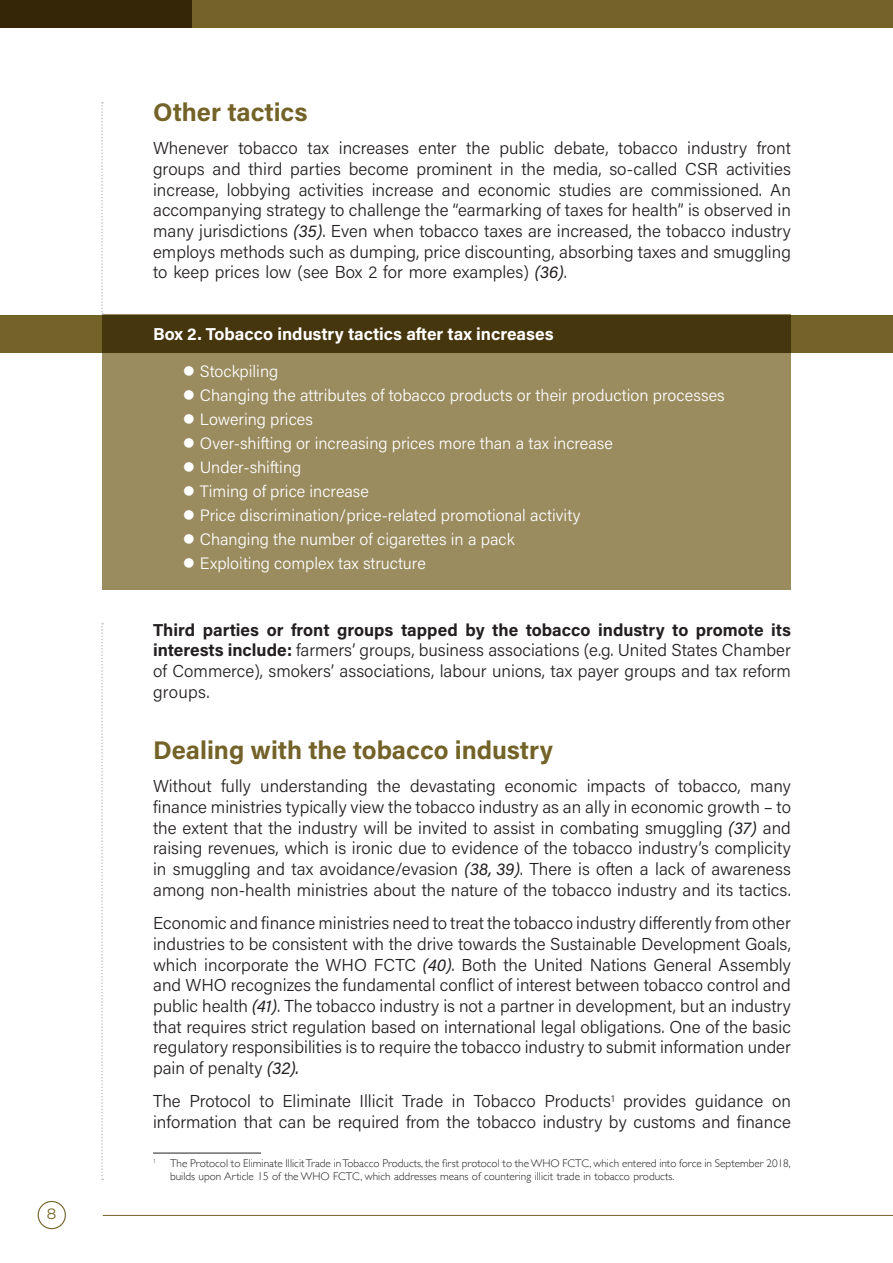
<style>
.page{position:relative;width:893px;height:1263px;background:#fff}
.page>*{position:absolute;margin:0;border:0;box-sizing:border-box;transform-origin:0 0}
.t1{font:700 25.5px "Acumin Pro";color:#746328}
.Body{font:300 17.25px/20.7px "Acumin Pro";color:#231f20;text-align:justify}
.Box_H1{font:700 17.25px "Acumin Pro";color:#fff}
.t2{font:300 16.5px "Acumin Pro";color:#fff}
.t3{font:15px "Montserrat";color:#746328}
.Footnote{font:300 11.25px/13.5px "Gill Sans";color:#231f20}
.s1{font-weight:400;font-style:italic}
.s2{font-weight:700}
</style>
<div class="page">
<div style="left:102px;top:315px;width:689px;height:275px;background:#9a8c5f"></div>
<svg style="left:0;top:315px;width:893px;height:37px;background:#504013"></svg>
<hr style="left:153px;top:1153px;width:108px;height:1px;background:#231f20">
<div style="left:0;top:0;width:893px;height:28px;background:#746328"></div>
<div style="left:0;top:0;width:192px;height:28px;background:#342606"></div>
<svg style="left:101px;top:102px;width:2px;height:213px"></svg>
<svg style="left:101px;top:623px;width:2px;height:557px"></svg>
<div style="left:38px;top:1201px;width:28px;height:28px;border:1px solid #746328;border-radius:50%"></div>
<hr style="left:103px;top:1215px;width:790px;height:1px;background:#746328">
<p class="t3" style="left:47px;top:1203px;width:11px">8</p>
<h1 class="t1" style="left:153px;top:94px;width:156px">Other tactics</h1>
<p class="Body" style="left:153px;top:137px;width:639px">Whenever tobacco tax increases enter the public debate, tobacco industry front groups and third parties become prominent in the media, so-called CSR activities increase, lobbying activities increase and economic studies are commissioned. An accompanying strategy to challenge the “earmarking of taxes for health” is observed in many jurisdictions <span class="s1">(35)</span>. Even when tobacco taxes are increased, the tobacco industry employs methods such as dumping, price discounting, absorbing taxes and smuggling to keep prices low (see Box 2 for more examples) <span class="s1">(36)</span>.</p>
<p class="Box_H1" style="left:153px;top:322px;width:402px">Box 2. Tobacco industry tactics after tax increases</p>
<p class="t2" style="left:183px;top:360px;width:97px">● Stockpiling</p>
<p class="t2" style="left:183px;top:384px;width:543px">● Changing the attributes of tobacco products or their production processes</p>
<p class="t2" style="left:183px;top:408px;width:132px">● Lowering prices</p>
<p class="t2" style="left:183px;top:432px;width:431px">● Over-shifting or increasing prices more than a tax increase</p>
<p class="t2" style="left:183px;top:456px;width:120px">● Under-shifting</p>
<p class="t2" style="left:183px;top:480px;width:188px">● Timing of price increase</p>
<p class="t2" style="left:183px;top:504px;width:399px">● Price discrimination/price-related promotional activity</p>
<p class="t2" style="left:183px;top:528px;width:333px">● Changing the number of cigarettes in a pack</p>
<p class="t2" style="left:183px;top:552px;width:244px">● Exploiting complex tax structure</p>
<p class="Body" style="left:153px;top:619px;width:639px"><span class="s2">Third parties or front groups tapped by the tobacco industry to promote its interests include:</span> farmers’ groups, business associations (e.g. United States Chamber of Commerce), smokers’ associations, labour unions, tax payer groups and tax reform groups.</p>
<h1 class="t1" style="left:153px;top:732px;width:401px">Dealing with the tobacco industry</h1>
<p class="Body" style="left:153px;top:775px;width:639px">Without fully understanding the devastating economic impacts of tobacco, many finance ministries typically view the tobacco industry as an ally in economic growth – to the extent that the industry will be invited to assist in combating smuggling <span class="s1">(37)</span> and raising revenues, which is ironic due to evidence of the tobacco industry’s complicity in smuggling and tax avoidance/evasion <span class="s1">(38, 39)</span>. There is often a lack of awareness among non-health ministries about the nature of the tobacco industry and its tactics.</p>
<p class="Body" style="left:153px;top:912px;width:639px">Economic and finance ministries need to treat the tobacco industry differently from other industries to be consistent with the drive towards the Sustainable Development Goals, which incorporate the WHO FCTC <span class="s1">(40)</span>. Both the United Nations General Assembly and WHO recognizes the fundamental conflict of interest between tobacco control and public health <span class="s1">(41)</span>. The tobacco industry is not a partner in development, but an industry that requires strict regulation based on international legal obligations. One of the basic regulatory responsibilities is to require the tobacco industry to submit information under pain of penalty <span class="s1">(32).</span></p>
<p class="Body" style="left:153px;top:1090px;width:639px">The Protocol to Eliminate Illicit Trade in Tobacco Products<sup>1</sup> provides guidance on information that can be required from the tobacco industry by customs and finance</p>
<p class="Footnote" style="left:170px;top:1155px;width:622px;text-indent:-17px"><sup>1</sup> The Protocol to Eliminate Illicit Trade in Tobacco Products, the first protocol to the WHO FCTC, which entered into force in September 2018, builds upon Article 15 of the WHO FCTC, which addresses means of countering illicit trade in tobacco products.</p>
</div>
